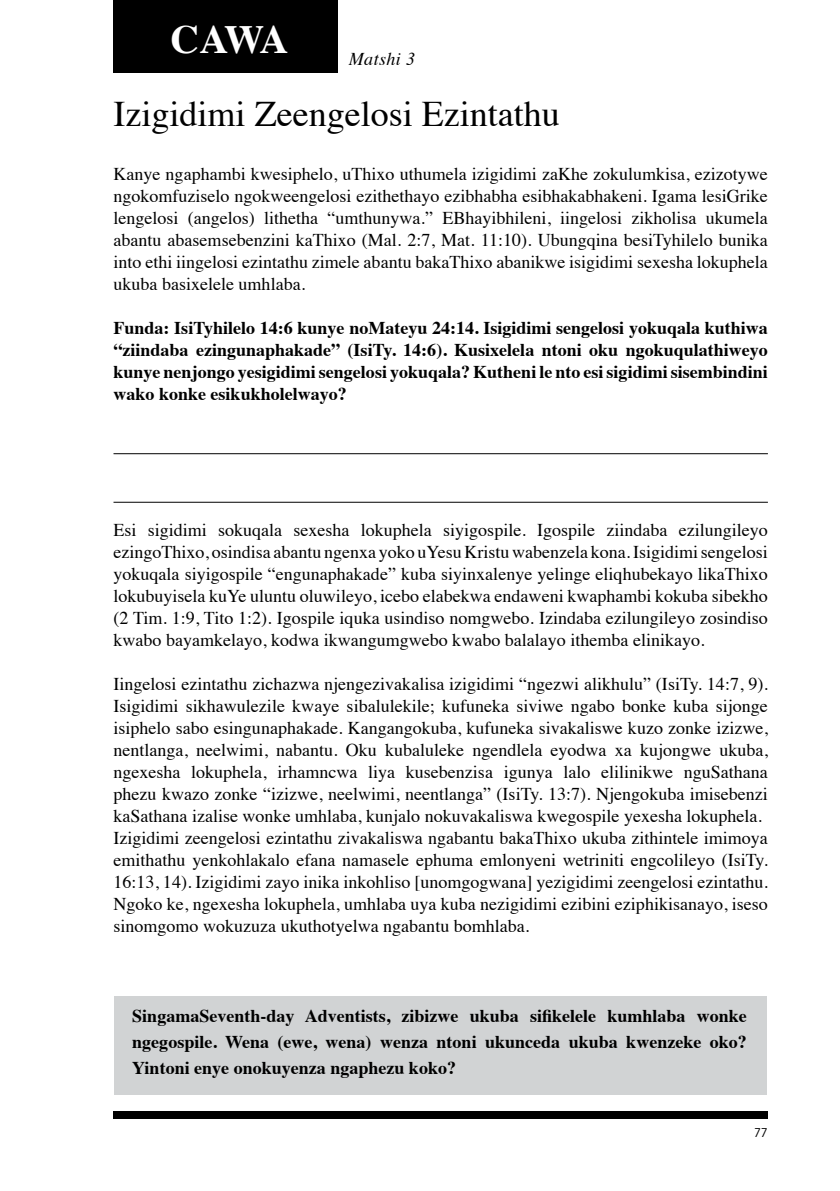
<style>
.page{position:relative;width:840px;height:1191px;background:#fff}
.page>*{position:absolute;margin:0;border:0;box-sizing:border-box;transform-origin:0 0}
.t1{font:700 40px "Times";color:#fff}
.t2{font:36px "Times";color:#000}
.t3{font:18px/22px "Times";color:#000;text-align:justify}
.t4{font:700 18px/22px "Times";color:#000;text-align:justify}
.t5{font:italic 18px "Times";letter-spacing:.02em;color:#000}
.t6{font:12px "ITC Avant Garde Std";color:#000}
</style>
<div class="page">
<div style="left:113px;top:1111px;width:654px;height:8px;background:#000"></div>
<div style="left:113px;top:0;width:225px;height:72px;background:#000"></div>
<hr style="left:113px;top:502px;width:654px;height:1px;background:#000">
<hr style="left:113px;top:453px;width:654px;height:1px;background:#000">
<div style="left:114px;top:996px;width:652px;height:98px;background:#d1d3d4"></div>
<h1 class="t1" style="left:170px;top:1px;width:119px">CAWA</h1>
<p class="t5" style="left:349px;top:43px;width:68px">Matshi 3</p>
<h2 class="t2" style="left:113px;top:80px;width:447px">Izigidimi Zeengelosi Ezintathu</h2>
<p class="t3" style="left:113px;top:161px;width:655px">Kanye ngaphambi kwesiphelo, uThixo uthumela izigidimi zaKhe zokulumkisa, ezizotywe ngokomfuziselo ngokweengelosi ezithethayo ezibhabha esibhakabhakeni. Igama lesiGrike lengelosi (angelos) lithetha “umthunywa.” EBhayibhileni, iingelosi zikholisa ukumela abantu abasemsebenzini kaThixo (Mal. 2:7, Mat. 11:10). Ubungqina besiTyhilelo bunika into ethi iingelosi ezintathu zimele abantu bakaThixo abanikwe isigidimi sexesha lokuphela ukuba basixelele umhlaba.</p>
<p class="t4" style="left:113px;top:315px;width:655px">Funda: IsiTyhilelo 14:6 kunye noMateyu 24:14. Isigidimi sengelosi yokuqala kuthiwa “ziindaba ezingunaphakade” (IsiTy. 14:6). Kusixelela ntoni oku ngokuqulathiweyo kunye nenjongo yesigidimi sengelosi yokuqala? Kutheni le nto esi sigidimi sisembindini wako konke esikukholelwayo?</p>
<p class="t3" style="left:113px;top:517px;width:655px">Esi sigidimi sokuqala sexesha lokuphela siyigospile. Igospile ziindaba ezilungileyo ezingoThixo, osindisa abantu ngenxa yoko uYesu Kristu wabenzela kona. Isigidimi sengelosi yokuqala siyigospile “engunaphakade” kuba siyinxalenye yelinge eliqhubekayo likaThixo lokubuyisela kuYe uluntu oluwileyo, icebo elabekwa endaweni kwaphambi kokuba sibekho (2 Tim. 1:9, Tito 1:2). Igospile iquka usindiso nomgwebo. Izindaba ezilungileyo zosindiso kwabo bayamkelayo, kodwa ikwangumgwebo kwabo balalayo ithemba elinikayo.</p>
<p class="t3" style="left:113px;top:671px;width:655px;text-align:left">Iingelosi ezintathu zichazwa njengezivakalisa izigidimi “ngezwi alikhulu” (IsiTy. 14:7, 9).<br>Isigidimi sikhawulezile kwaye sibalulekile; kufuneka siviwe ngabo bonke kuba sijonge isiphelo sabo esingunaphakade. Kangangokuba, kufuneka sivakaliswe kuzo zonke izizwe, nentlanga, neelwimi, nabantu. Oku kubaluleke ngendlela eyodwa xa kujongwe ukuba, ngexesha lokuphela, irhamncwa liya kusebenzisa igunya lalo elilinikwe nguSathana phezu kwazo zonke “izizwe, neelwimi, neentlanga” (IsiTy. 13:7). Njengokuba imisebenzi kaSathana izalise wonke umhlaba, kunjalo nokuvakaliswa kwegospile yexesha lokuphela.<br>Izigidimi zeengelosi ezintathu zivakaliswa ngabantu bakaThixo ukuba zithintele imimoya emithathu yenkohlakalo efana namasele ephuma emlonyeni wetriniti engcolileyo (IsiTy.<br>16:13, 14). Izigidimi zayo inika inkohliso [unomgogwana] yezigidimi zeengelosi ezintathu.<br>Ngoko ke, ngexesha lokuphela, umhlaba uya kuba nezigidimi ezibini eziphikisanayo, iseso sinomgomo wokuzuza ukuthotyelwa ngabantu bomhlaba.</p>
<p class="t4" style="left:132px;top:1001px;width:615px;line-height:26px">SingamaSeventh-day Adventists, zibizwe ukuba sifikelele kumhlaba wonke ngegospile. Wena (ewe, wena) wenza ntoni ukunceda ukuba kwenzeke oko?<br>Yintoni enye onokuyenza ngaphezu koko?</p>
<p class="t6" style="left:753px;top:1125px;width:15px">77</p>
</div>
